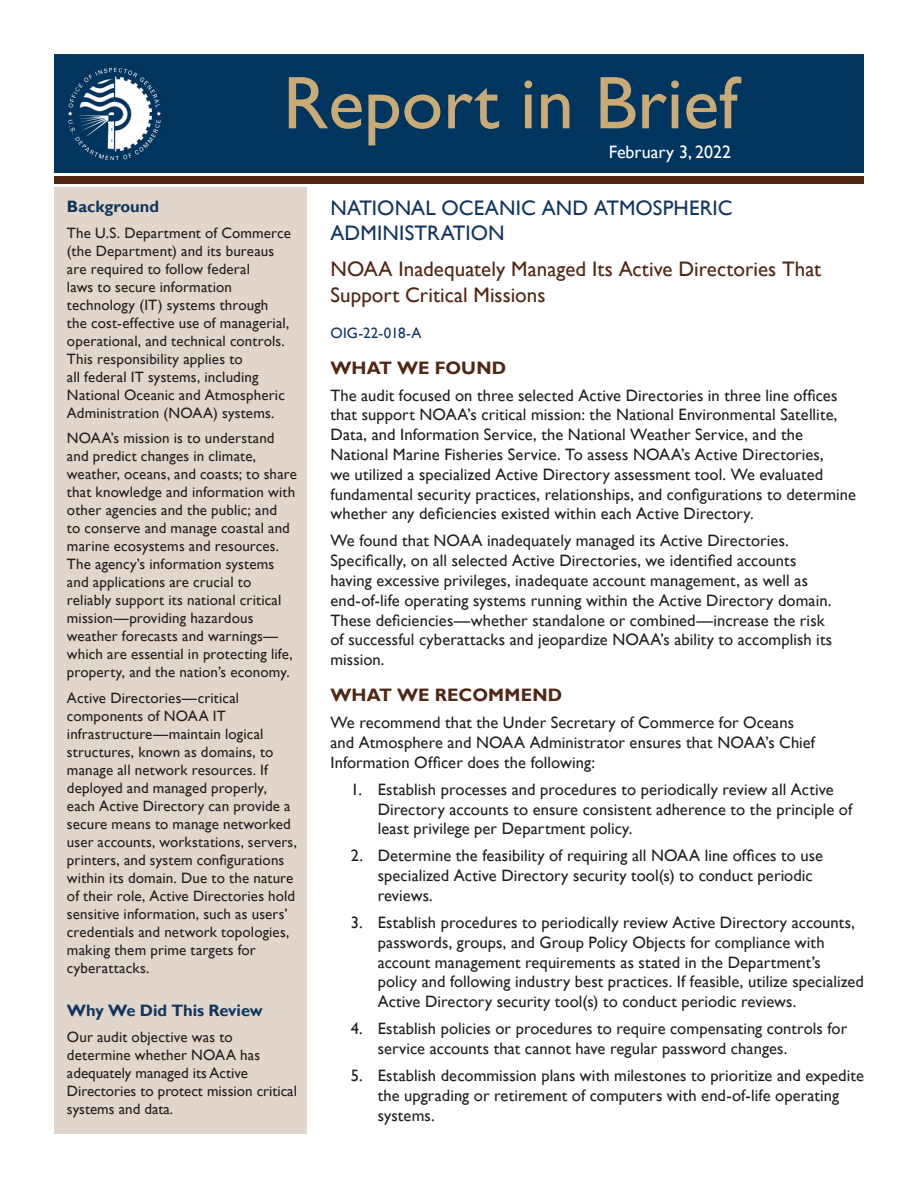
<style>
.page{position:relative;width:918px;height:1188px;background:#fff}
.page>*{position:absolute;margin:0;border:0;box-sizing:border-box;transform-origin:0 0}
.t1{font:75px "Gill Sans";color:#caaa75}
.t2{font:21px/25.2px "Gill Sans";letter-spacing:.005em;color:#502712}
.t3{font:21px/25.2px "Gill Sans";letter-spacing:.005em;color:#11365d}
.t4{font:700 18px "Gill Sans";letter-spacing:.005em;color:#502712}
.t5{font:18px "Gill Sans";color:#fff}
.t6{font:16.5px/19.8px "Gill Sans";letter-spacing:.005em;color:#231f20}
.t7{font:700 16.5px "Gill Sans";color:#11365d}
.t8{font:15px/18px "Gill Sans";letter-spacing:.01em;color:#231f20}
.t9{font:15px "Gill Sans";letter-spacing:.01em;color:#11365d}
</style>
<div class="page">
<div style="left:54px;top:54px;width:810px;height:119px;background:#00355f"></div>
<div style="left:54px;top:176px;width:810px;height:8px;background:#502712"></div>
<img style="left:68px;top:68px;width:93px;height:91px">
<div style="left:54px;top:187px;width:253px;height:947px;background:#e1d6cb"></div>
<h1 class="t1" style="left:283px;top:59px;width:456px">Report in Brief</h1>
<p class="t5" style="left:609px;top:141px;width:124px">February 3, 2022</p>
<p class="t7" style="left:67px;top:197px;width:94px">Background</p>
<p class="t8" style="left:67px;top:224px;width:226px">The U.S. Department of Commerce (the Department) and its bureaus are required to follow federal<br>laws to secure information technology (IT) systems through the cost-effective use of managerial, operational, and technical controls.<br>This responsibility applies to<br>all federal IT systems, including National Oceanic and Atmospheric Administration (NOAA) systems.</p>
<p class="t8" style="left:67px;top:429px;width:232px">NOAA’s mission is to understand and predict changes in climate, weather, oceans, and coasts; to share that knowledge and information with other agencies and the public; and<br>to conserve and manage coastal and marine ecosystems and resources.<br>The agency’s information systems and applications are crucial to reliably support its national critical mission—providing hazardous weather forecasts and warnings— which are essential in protecting life, property, and the nation’s economy.</p>
<p class="t8" style="left:67px;top:689px;width:232px">Active Directories—critical components of NOAA IT infrastructure—maintain logical structures, known as domains, to manage all network resources. If deployed and managed properly, each Active Directory can provide a secure means to manage networked user accounts, workstations, servers, printers, and system configurations within its domain. Due to the nature of their role, Active Directories hold sensitive information, such as users’ credentials and network topologies, making them prime targets for cyberattacks.</p>
<p class="t7" style="left:67px;top:1001px;width:197px">Why We Did This Review</p>
<p class="t8" style="left:67px;top:1028px;width:232px">Our audit objective was to determine whether NOAA has adequately managed its Active<br>Directories to protect mission critical systems and data.</p>
<p class="t3" style="left:330px;top:196px;width:404px">NATIONAL OCEANIC AND ATMOSPHERIC<br>ADMINISTRATION</p>
<p class="t2" style="left:330px;top:257px;width:492px">NOAA Inadequately Managed Its Active Directories That<br>Support Critical Missions</p>
<p class="t9" style="left:330px;top:324px;width:93px">OIG-22-018-A</p>
<p class="t4" style="left:330px;top:357px;width:177px">WHAT WE FOUND</p>
<p class="t6" style="left:330px;top:385px;width:527px">The audit focused on three selected Active Directories in three line offices that support NOAA’s critical mission: the National Environmental Satellite, Data, and Information Service, the National Weather Service, and the National Marine Fisheries Service. To assess NOAA’s Active Directories,<br>we utilized a specialized Active Directory assessment tool. We evaluated fundamental security practices, relationships, and configurations to determine whether any deficiencies existed within each Active Directory.</p>
<p class="t6" style="left:330px;top:531px;width:503px">We found that NOAA inadequately managed its Active Directories.<br>Specifically, on all selected Active Directories, we identified accounts having excessive privileges, inadequate account management, as well as end-of-life operating systems running within the Active Directory domain.<br>These deficiencies—whether standalone or combined—increase the risk of successful cyberattacks and jeopardize NOAA’s ability to accomplish its mission.</p>
<p class="t4" style="left:330px;top:684px;width:233px">WHAT WE RECOMMEND</p>
<p class="t6" style="left:330px;top:713px;width:486px">We recommend that the Under Secretary of Commerce for Oceans and Atmosphere and NOAA Administrator ensures that NOAA’s Chief<br>Information Officer does the following:</p>
<p class="t6" style="left:378px;top:780px;width:476px;text-indent:-27px">1. Establish processes and procedures to periodically review all Active<br>Directory accounts to ensure consistent adherence to the principle of least privilege per Department policy.</p>
<p class="t6" style="left:378px;top:846px;width:447px;text-indent:-27px">2. Determine the feasibility of requiring all NOAA line offices to use specialized Active Directory security tool(s) to conduct periodic reviews.</p>
<p class="t6" style="left:378px;top:913px;width:488px;text-indent:-27px">3. Establish procedures to periodically review Active Directory accounts, passwords, groups, and Group Policy Objects for compliance with account management requirements as stated in the Department’s policy and following industry best practices. If feasible, utilize specialized Active Directory security tool(s) to conduct periodic reviews.</p>
<p class="t6" style="left:378px;top:1019px;width:471px;text-indent:-27px">4. Establish policies or procedures to require compensating controls for service accounts that cannot have regular password changes.</p>
<p class="t6" style="left:378px;top:1066px;width:488px;text-indent:-27px">5. Establish decommission plans with milestones to prioritize and expedite the upgrading or retirement of computers with end-of-life operating systems.</p>
</div>
